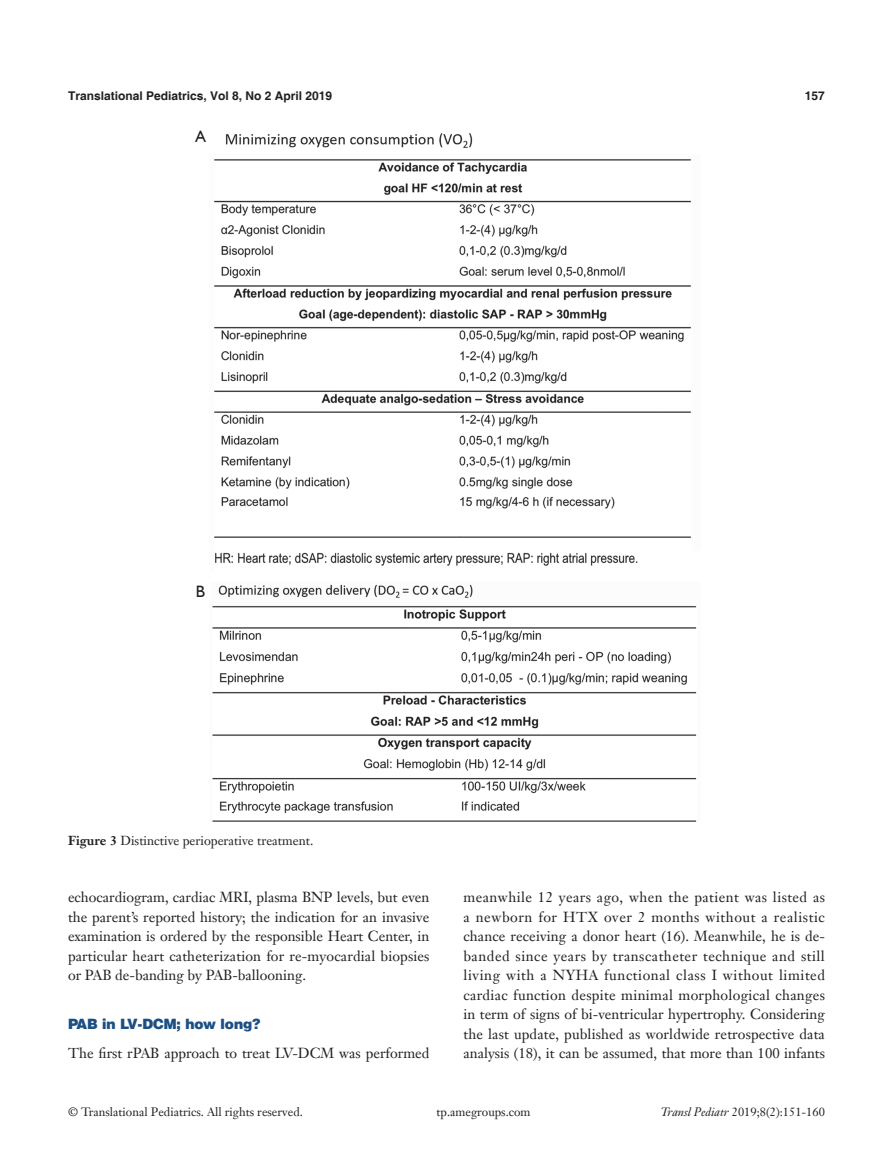
<style>
.page{position:relative;width:893px;height:1170px;background:#fff}
.page>*{position:absolute;margin:0;border:0;box-sizing:border-box;transform-origin:0 0}
.t1{font:16.5px "Humanist 521 BT";color:#231f20}
.t2{font:14.25px/19.5px "Janson Text LT";color:#231f20;text-align:justify}
.t3{font:900 14.25px "Helvetica";color:#1c5085}
.二级标题下沉{font:12.75px "Janson Text LT";color:#231f20}
.t4{font:12px "Janson Text LT";color:#231f20}
.t5{font:700 12px "Helvetica";color:#231f20}
.s1{font-weight:700}
.s2{font-style:italic}
</style>
<div class="page">
<img style="left:214px;top:133px;width:477px;height:433px">
<img style="left:212px;top:584px;width:485px;height:237px">
<p class="t5" style="left:68px;top:88px;width:266px">Translational Pediatrics, Vol 8, No 2 April 2019</p>
<p class="t5" style="left:805px;top:88px;width:22px">157</p>
<p class="t1" style="left:195px;top:126px;width:12px">A</p>
<p class="t1" style="left:196px;top:581px;width:11px">B</p>
<p class="二级标题下沉" style="left:68px;top:832px;width:247px"><span class="s1">Figure 3</span> Distinctive perioperative treatment.</p>
<p class="t2" style="left:68px;top:887px;width:363px">echocardiogram, cardiac MRI, plasma BNP levels, but even the parent’s reported history; the indication for an invasive examination is ordered by the responsible Heart Center, in particular heart catheterization for re-myocardial biopsies or PAB de-banding by PAB-ballooning.</p>
<p class="t3" style="left:68px;top:1014px;width:194px">PAB in LV-DCM; how long?</p>
<p class="t2" style="left:68px;top:1043px;width:363px">The first rPAB approach to treat LV-DCM was performed</p>
<p class="t2" style="left:463px;top:887px;width:363px">meanwhile 12 years ago, when the patient was listed as a newborn for HTX over 2 months without a realistic chance receiving a donor heart (16). Meanwhile, he is de&shy;banded since years by transcatheter technique and still living with a NYHA functional class I without limited cardiac function despite minimal morphological changes in term of signs of bi-ventricular hypertrophy. Considering the last update, published as worldwide retrospective data analysis (18), it can be assumed, that more than 100 infants</p>
<p class="t4" style="left:68px;top:1104px;width:236px">© Translational Pediatrics. All rights reserved.</p>
<p class="t4" style="left:437px;top:1104px;width:95px">tp.amegroups.com</p>
<p class="t4" style="left:661px;top:1104px;width:166px"><span class="s2">Transl Pediatr</span> 2019;8(2):151-160</p>
</div>
